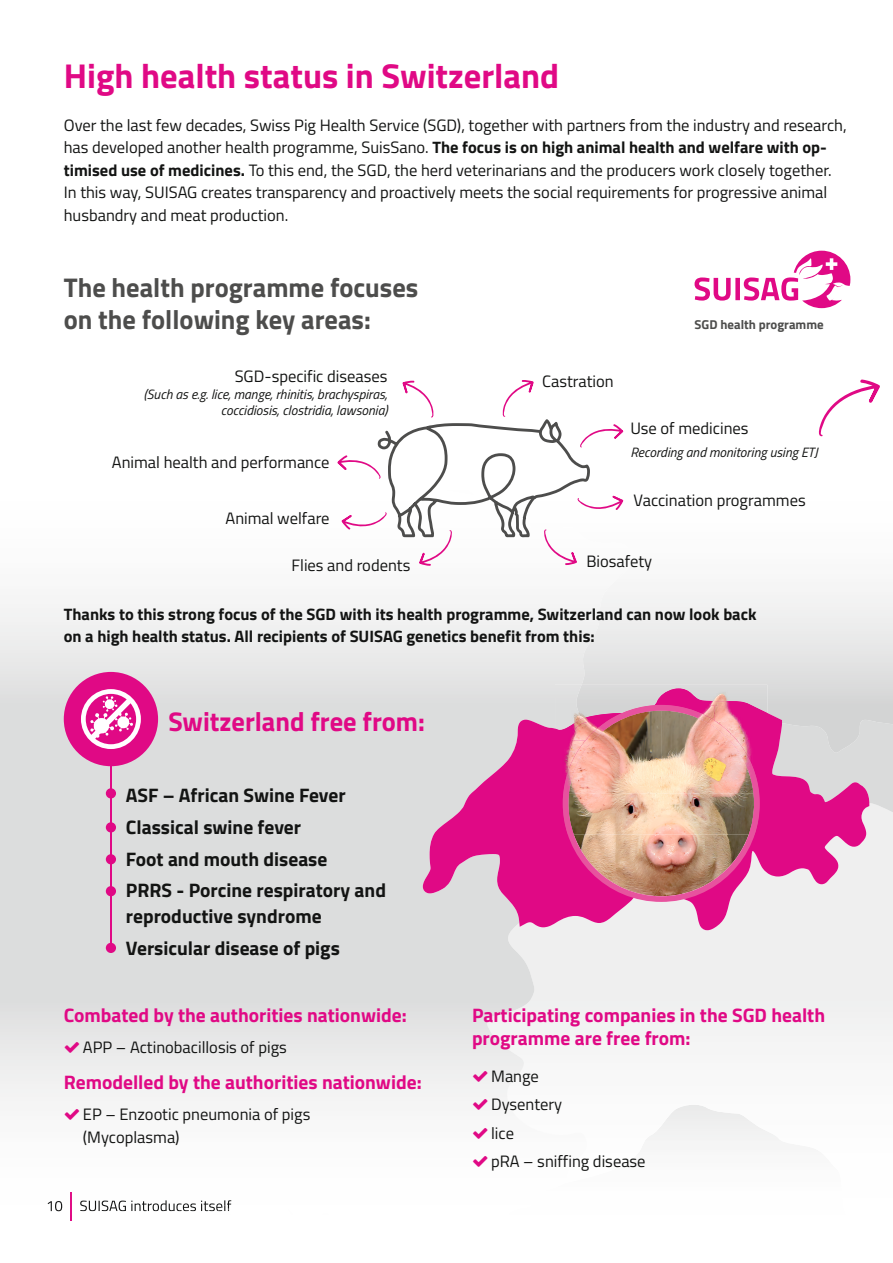
<style>
.page{position:relative;width:893px;height:1263px;background:#fff}
.page>*{position:absolute;margin:0;border:0;box-sizing:border-box;transform-origin:0 0}
.t1{font:700 34.5px "Titillium Web";color:#e00985}
.t2{font:700 27px/32.4px "Titillium Web";color:#4d4d4c}
.t3{font:700 27px "Titillium Web";color:#e00985}
.t4{font:700 19.5px/23.2px "Titillium Web";color:#e00985}
.t5{font:700 19.5px/32px "Titillium Web";color:#131413}
.t6{font:16.5px/22.5px "Titillium Web";color:#131413}
.t7{font:700 16.5px/22.5px "Titillium Web";color:#131413}
.t8{font:italic 13.5px/16.2px "Titillium Web";color:#131413;text-align:right}
.t9{font:700 12.9px "Titillium Web";color:#4d4d4c}
.s1{font-weight:700}
</style>
<div class="page">
<div style="left:589px;top:930px;width:280px;height:24px;background:#efefef"></div>
<img style="left:869px;top:753px;width:24px;height:59px">
<img style="left:0;top:548px;width:589px;height:673px">
<img style="left:48px;top:1201px;width:18px;height:10px">
<svg style="left:71px;top:1192px;width:1px;height:29px"></svg>
<img style="left:73px;top:1200px;width:158px;height:11px">
<img style="left:464px;top:500px;width:429px;height:253px">
<svg style="left:695px;top:251px;width:155px;height:57px"></svg>
<svg style="left:337px;top:380px;width:286px;height:186px"></svg>
<div style="left:64px;top:672px;width:94px;height:94px;background:#e00985;border-radius:50%"></div>
<svg style="left:81px;top:689px;width:60px;height:60px"></svg>
<hr style="left:110px;top:758px;width:2px;height:188px;background:#e00985">
<div style="left:106px;top:788px;width:10px;height:10px;background:#e00985;border-radius:50%"></div>
<div style="left:106px;top:822px;width:10px;height:10px;background:#e00985;border-radius:50%"></div>
<div style="left:106px;top:854px;width:10px;height:10px;background:#e00985;border-radius:50%"></div>
<div style="left:106px;top:886px;width:10px;height:10px;background:#e00985;border-radius:50%"></div>
<div style="left:106px;top:943px;width:10px;height:10px;background:#e00985;border-radius:50%"></div>
<svg style="left:423px;top:688px;width:446px;height:242px"></svg>
<img style="left:563px;top:835px;width:197px;height:67px">
<img style="left:555px;top:685px;width:20px;height:3px">
<img style="left:575px;top:685px;width:192px;height:3px">
<img style="left:754px;top:731px;width:13px;height:104px">
<img style="left:555px;top:740px;width:13px;height:95px">
<img style="left:555px;top:688px;width:212px;height:43px">
<img style="left:555px;top:731px;width:13px;height:4px">
<img style="left:568px;top:710px;width:186px;height:125px">
<img style="left:580px;top:705px;width:163px;height:43px">
<img style="left:563px;top:748px;width:24px;height:87px">
<img style="left:736px;top:748px;width:24px;height:87px">
<svg style="left:818px;top:379px;width:62px;height:58px"></svg>
<svg style="left:473px;top:1071px;width:14px;height:11px"></svg>
<svg style="left:473px;top:1099px;width:14px;height:11px"></svg>
<svg style="left:473px;top:1127px;width:14px;height:11px"></svg>
<svg style="left:473px;top:1156px;width:14px;height:11px"></svg>
<svg style="left:65px;top:1042px;width:14px;height:11px"></svg>
<svg style="left:65px;top:1109px;width:14px;height:11px"></svg>
<h1 class="t1" style="left:64px;top:50px;width:497px">High health status in Switzerland</h1>
<p class="t6" style="left:64px;top:113px;width:784px">Over the last few decades, Swiss Pig Health Service (SGD), together with partners from the industry and research, has developed another health programme, SuisSano. <span class="s1">The focus is on high animal health and welfare with op&shy;timised use of medicines.</span> To this end, the SGD, the herd veterinarians and the producers work closely together.<br>In this way, SUISAG creates transparency and proactively meets the social requirements for progressive animal husbandry and meat production.</p>
<h2 class="t2" style="left:64px;top:270px;width:356px">The health programme focuses on the following key areas:</h2>
<p class="t6" style="left:235px;top:364px;width:154px">SGD-specific diseases</p>
<p class="t8" style="left:144px;top:385px;width:245px">(Such as e.g. lice, mange, rhinitis, brachyspiras, coccidiosis, clostridia, lawsonia)</p>
<p class="t6" style="left:112px;top:450px;width:219px">Animal health and performance</p>
<p class="t6" style="left:225px;top:506px;width:106px">Animal welfare</p>
<p class="t6" style="left:292px;top:553px;width:120px">Flies and rodents</p>
<p class="t6" style="left:542px;top:369px;width:73px">Castration</p>
<p class="t9" style="left:695px;top:314px;width:131px">SGD health programme</p>
<p class="t6" style="left:630px;top:416px;width:120px">Use of medicines</p>
<p class="t8" style="left:630px;top:443px;width:189px">Recording and monitoring using ETJ</p>
<p class="t6" style="left:634px;top:488px;width:174px">Vaccination programmes</p>
<p class="t6" style="left:586px;top:549px;width:67px">Biosafety</p>
<p class="t7" style="left:64px;top:602px;width:694px">Thanks to this strong focus of the SGD with its health programme, Switzerland can now look back on a high health status. All recipients of SUISAG genetics benefit from this:</p>
<h2 class="t3" style="left:168px;top:701px;width:258px">Switzerland free from:</h2>
<p class="t5" style="left:126px;top:778px;width:262px">ASF – African Swine Fever<br>Classical swine fever<br>Foot and mouth disease<br>PRRS - Porcine respiratory and</p>
<p class="t5" style="left:126px;top:899px;width:216px">reproductive syndrome<br>Versicular disease of pigs</p>
<p class="t4" style="left:64px;top:1002px;width:344px">Combated by the authorities nationwide:</p>
<p class="t6" style="left:83px;top:1035px;width:205px">APP – Actinobacillosis of pigs</p>
<p class="t4" style="left:64px;top:1069px;width:359px">Remodelled by the authorities nationwide:</p>
<p class="t6" style="left:83px;top:1102px;width:229px">EP – Enzootic pneumonia of pigs (Mycoplasma)</p>
<p class="t4" style="left:472px;top:1002px;width:355px">Participating companies in the SGD health programme are free from:</p>
<p class="t6" style="left:491px;top:1061px;width:156px;line-height:28.2px">Mange<br>Dysentery<br>lice<br>pRA – sniffing disease</p>
</div>
